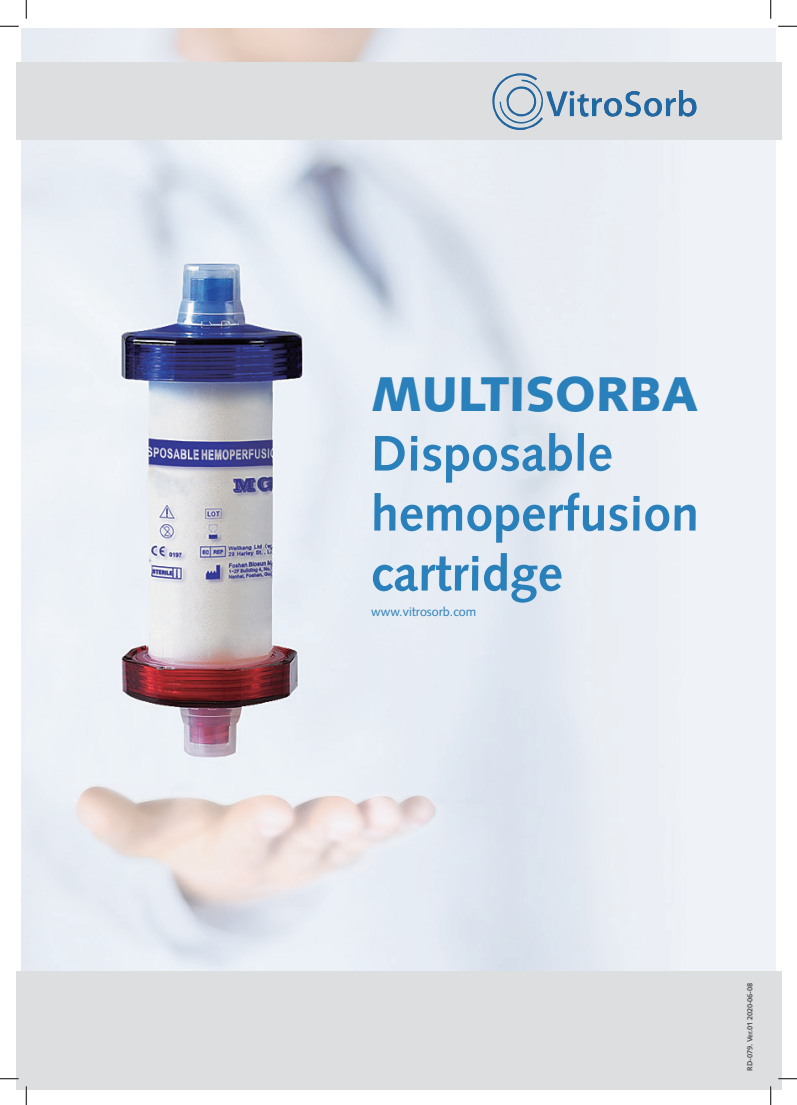
<style>
.page{position:relative;width:797px;height:1105px;background:#fff}
.page>*{position:absolute;margin:0;border:0;box-sizing:border-box;transform-origin:0 0}
.t1{font:700 50px/60px "Syntax";color:#2980ba}
.t2{font:900 48.75px "Syntax";color:#2980ba}
.t3{font:12.5px "Syntax";color:#2980ba}
.t4{font:700 7.5px "Syntax";letter-spacing:-.02em;color:#4f4e4f}
</style>
<div class="page">
<img style="left:21px;top:140px;width:754px;height:831px">
<div style="left:16px;top:62px;width:765px;height:78px;background:#dddee0"></div>
<img style="left:492px;top:73px;width:52px;height:57px">
<div style="left:16px;top:971px;width:765px;height:118px;background:#dddee0"></div>
<svg style="left:0;top:25px;width:19px;height:2px"></svg>
<svg style="left:778px;top:25px;width:19px;height:2px"></svg>
<svg style="left:0;top:1078px;width:19px;height:1px"></svg>
<svg style="left:778px;top:1078px;width:19px;height:1px"></svg>
<svg style="left:25px;top:0;width:2px;height:19px"></svg>
<svg style="left:25px;top:1086px;width:2px;height:19px"></svg>
<svg style="left:770px;top:0;width:1px;height:19px"></svg>
<svg style="left:770px;top:1086px;width:1px;height:19px"></svg>
<p class="t2" style="left:371px;top:365px;width:328px">MULTISORBA</p>
<p class="t1" style="left:371px;top:424px;width:329px">Disposable hemoperfusion cartridge</p>
<p class="t3" style="left:371px;top:604px;width:107px">www.vitrosorb.com</p>
<p class="t4" style="left:745px;top:1071px;width:90px;rotate:-90deg">RD-079. Ver.01 2020-06-08</p>
</div>
